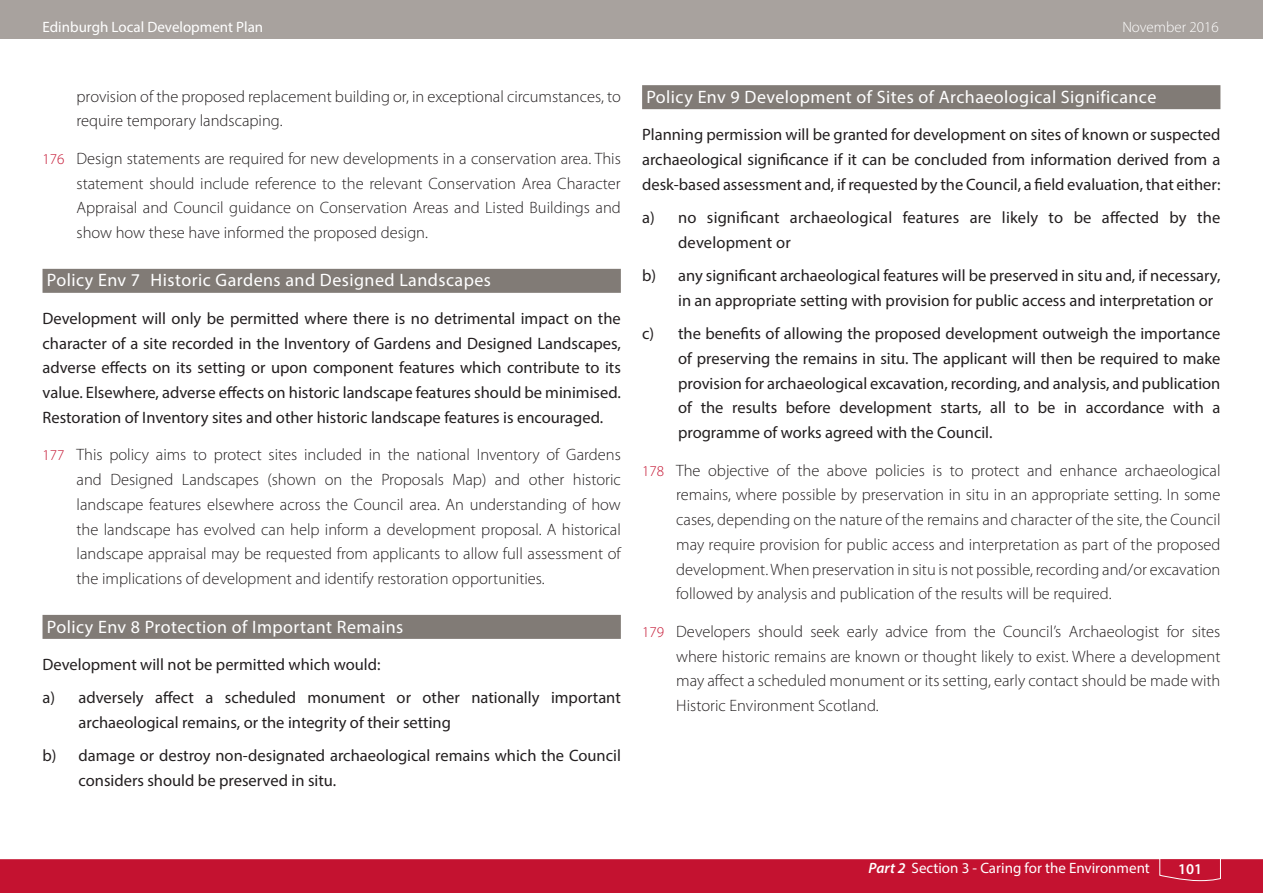
<style>
.page{position:relative;width:1263px;height:893px;background:#fff}
.page>*{position:absolute;margin:0;border:0;box-sizing:border-box;transform-origin:0 0}
.t1{font:18px "Myriad Pro";letter-spacing:.025em;color:#fff}
.t2{font:300 16.5px/24.8px "Myriad Pro";color:#231f20;text-align:justify}
.t3{font:16.5px/24.8px "Myriad Pro";color:#231f20}
.t4{font:15px "Myriad Pro";color:#fff}
.t5{font:300 15px "Myriad Pro";color:#fff}
.t6{font:600 15px "Myriad Pro";color:#fff}
.s1{font-size:15px;color:#c41230}
.s2{font-weight:600;font-style:italic}
</style>
<div class="page">
<div style="left:0;top:859px;width:1263px;height:34px;background:#c41230"></div>
<div style="left:0;top:0;width:1263px;height:38px;background:#a8a29e"></div>
<div style="left:43px;top:269px;width:578px;height:24px;background:#817b76"></div>
<div style="left:43px;top:615px;width:578px;height:24px;background:#817b76"></div>
<div style="left:642px;top:85px;width:578px;height:24px;background:#817b76"></div>
<svg style="left:0;top:859px;width:1263px;height:22px"></svg>
<p class="t4" style="left:43px;top:17px;width:222px">Edinburgh Local Development Plan</p>
<p class="t5" style="left:1122px;top:18px;width:98px">November 2016</p>
<p class="t2" style="left:77px;top:84px;width:546px">provision of the proposed replacement building or, in exceptional circumstances, to require temporary landscaping.</p>
<p class="t2" style="left:77px;top:146px;width:546px;text-indent:-34px"><span class="s1">176</span> Design statements are required for new developments in a conservation area. This statement should include reference to the relevant Conservation Area Character Appraisal and Council guidance on Conservation Areas and Listed Buildings and show how these have informed the proposed design.</p>
<p class="t1" style="left:47px;top:269px;width:446px">Policy Env 7 Historic Gardens and Designed Landscapes</p>
<p class="t3" style="left:43px;top:306px;width:580px;text-align:justify">Development will only be permitted where there is no detrimental impact on the character of a site recorded in the Inventory of Gardens and Designed Landscapes, adverse effects on its setting or upon component features which contribute to its value. Elsewhere, adverse effects on historic landscape features should be minimised.<br>Restoration of Inventory sites and other historic landscape features is encouraged.</p>
<p class="t2" style="left:77px;top:442px;width:546px;text-indent:-34px"><span class="s1">177</span> This policy aims to protect sites included in the national Inventory of Gardens and Designed Landscapes (shown on the Proposals Map) and other historic landscape features elsewhere across the Council area. An understanding of how the landscape has evolved can help inform a development proposal. A historical landscape appraisal may be requested from applicants to allow full assessment of the implications of development and identify restoration opportunities.</p>
<p class="t1" style="left:47px;top:615px;width:358px">Policy Env 8 Protection of Important Remains</p>
<p class="t3" style="left:43px;top:648px;width:580px;line-height:33.3px">Development will not be permitted which would:<br>a) adversely affect a scheduled monument or other nationally important</p>
<p class="t3" style="left:43px;top:706px;width:580px;line-height:33.3px;text-indent:36px">archaeological remains, or the integrity of their setting<br>b) damage or destroy non-designated archaeological remains which the Council</p>
<p class="t3" style="left:79px;top:768px;width:259px">considers should be preserved in situ.</p>
<p class="t1" style="left:646px;top:86px;width:511px">Policy Env 9 Development of Sites of Archaeological Significance</p>
<p class="t3" style="left:642px;top:122px;width:580px;text-align:justify">Planning permission will be granted for development on sites of known or suspected archaeological significance if it can be concluded from information derived from a desk-based assessment and, if requested by the Council, a field evaluation, that either:</p>
<p class="t3" style="left:678px;top:205px;width:544px;text-indent:-36px">a) no significant archaeological features are likely to be affected by the development or</p>
<p class="t3" style="left:678px;top:263px;width:544px;text-indent:-36px">b) any significant archaeological features will be preserved in situ and, if necessary, in an appropriate setting with provision for public access and interpretation or</p>
<p class="t3" style="left:678px;top:321px;width:544px;text-align:justify;text-indent:-36px">c) the benefits of allowing the proposed development outweigh the importance of preserving the remains in situ. The applicant will then be required to make provision for archaeological excavation, recording, and analysis, and publication of the results before development starts, all to be in accordance with a programme of works agreed with the Council.</p>
<p class="t2" style="left:676px;top:458px;width:546px;text-indent:-34px"><span class="s1">178</span> The objective of the above policies is to protect and enhance archaeological remains, where possible by preservation in situ in an appropriate setting. In some cases, depending on the nature of the remains and character of the site, the Council may require provision for public access and interpretation as part of the proposed development. When preservation in situ is not possible, recording and/or excavation followed by analysis and publication of the results will be required.</p>
<p class="t2" style="left:676px;top:619px;width:546px;text-indent:-34px"><span class="s1">179</span> Developers should seek early advice from the Council’s Archaeologist for sites where historic remains are known or thought likely to exist. Where a development may affect a scheduled monument or its setting, early contact should be made with Historic Environment Scotland.</p>
<p class="t4" style="left:869px;top:859px;width:283px"><span class="s2">Part 2</span> Section 3 - Caring for the Environment</p>
<p class="t6" style="left:1178px;top:859px;width:26px">101</p>
</div>
